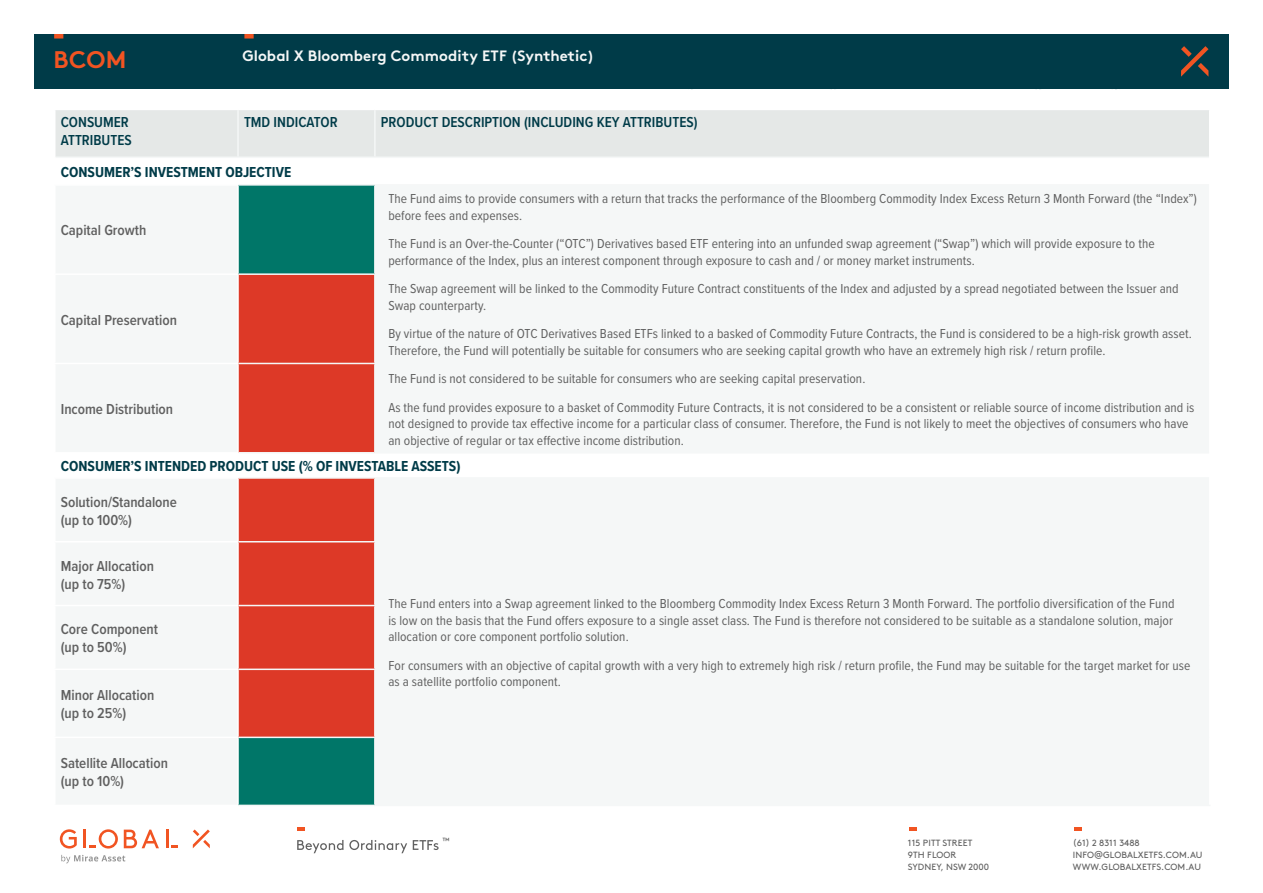
<style>
.page{position:relative;width:1263px;height:893px;background:#fff}
.page>*{position:absolute;margin:0;border:0;box-sizing:border-box;transform-origin:0 0}
.t1{font:700 24px "Brown";color:#f15422}
.t2{font:600 15px "Proxima Nova Cond";color:#606060}
.t3{font:700 15px "Proxima Nova Cond";color:#003b48}
.t4{font:600 15px "Proxima Nova Cond";color:#003b48}
.t5{font:700 15px "Brown";letter-spacing:.005em;color:#f5f7f7}
.t6{font:13.5px/16.5px "Proxima Nova Cond";letter-spacing:.005em;color:#606060}
.t7{font:9px/12px "Brown";letter-spacing:.01em;color:#606060}
</style>
<div class="page">
<div style="left:34px;top:34px;width:1195px;height:55px;background:#003b48"></div>
<svg style="left:1181px;top:46px;width:28px;height:31px"></svg>
<div style="left:244px;top:34px;width:10px;height:5px;background:#f15422"></div>
<div style="left:54px;top:34px;width:9px;height:5px;background:#f15422"></div>
<svg style="left:297px;top:840px;width:46px;height:13px"></svg>
<svg style="left:349px;top:840px;width:58px;height:13px"></svg>
<svg style="left:413px;top:840px;width:26px;height:10px"></svg>
<svg style="left:297px;top:827px;width:8px;height:3px"></svg>
<svg style="left:1074px;top:827px;width:7px;height:3px"></svg>
<svg style="left:909px;top:827px;width:7px;height:3px"></svg>
<svg style="left:124px;top:830px;width:35px;height:18px"></svg>
<svg style="left:193px;top:829px;width:17px;height:19px"></svg>
<hr style="left:166px;top:830px;width:3px;height:18px;background:#f15422">
<svg style="left:171px;top:846px;width:7px;height:2px"></svg>
<svg style="left:60px;top:829px;width:17px;height:19px"></svg>
<svg style="left:84px;top:829px;width:34px;height:19px"></svg>
<svg style="left:61px;top:855px;width:64px;height:8px"></svg>
<div style="left:56px;top:110px;width:1153px;height:47px;background:#e5e8e7"></div>
<div style="left:239px;top:186px;width:135px;height:619px;background:#007668"></div>
<svg style="left:239px;top:275px;width:135px;height:462px;background:#de4433"></svg>
<hr style="left:237px;top:110px;width:2px;height:47px;background:#f5f7f7">
<hr style="left:374px;top:110px;width:2px;height:47px;background:#f5f7f7">
<hr style="left:56px;top:157px;width:182px;height:1px;background:#f5f7f7">
<hr style="left:238px;top:157px;width:137px;height:1px;background:#f5f7f7">
<hr style="left:375px;top:157px;width:834px;height:1px;background:#f5f7f7">
<hr style="left:239px;top:184px;width:136px;height:2px;background:#f5f7f7">
<hr style="left:375px;top:184px;width:834px;height:2px;background:#f5f7f7">
<hr style="left:374px;top:186px;width:2px;height:87px;background:#f5f7f7">
<hr style="left:239px;top:273px;width:137px;height:2px;background:#f5f7f7">
<hr style="left:374px;top:275px;width:2px;height:88px;background:#f5f7f7">
<hr style="left:239px;top:363px;width:137px;height:1px;background:#f5f7f7">
<hr style="left:374px;top:364px;width:2px;height:88px;background:#f5f7f7">
<hr style="left:239px;top:452px;width:136px;height:1px;background:#f5f7f7">
<hr style="left:375px;top:452px;width:834px;height:1px;background:#f5f7f7">
<hr style="left:239px;top:477px;width:136px;height:2px;background:#f5f7f7">
<hr style="left:375px;top:477px;width:834px;height:2px;background:#f5f7f7">
<hr style="left:374px;top:479px;width:2px;height:62px;background:#f5f7f7">
<hr style="left:239px;top:541px;width:137px;height:1px;background:#f5f7f7">
<hr style="left:374px;top:542px;width:2px;height:63px;background:#f5f7f7">
<hr style="left:239px;top:605px;width:137px;height:1px;background:#f5f7f7">
<hr style="left:374px;top:606px;width:2px;height:63px;background:#f5f7f7">
<hr style="left:239px;top:669px;width:137px;height:1px;background:#f5f7f7">
<hr style="left:374px;top:670px;width:2px;height:67px;background:#f5f7f7">
<hr style="left:239px;top:737px;width:137px;height:1px;background:#f5f7f7">
<hr style="left:374px;top:738px;width:2px;height:67px;background:#f5f7f7">
<hr style="left:239px;top:805px;width:136px;height:1px;background:#f5f7f7">
<hr style="left:375px;top:805px;width:835px;height:1px;background:#f5f7f7">
<h1 class="t1" style="left:54px;top:40px;width:74px">BCOM</h1>
<p class="t5" style="left:242px;top:44px;width:354px">Global X Bloomberg Commodity ETF (Synthetic)</p>
<p class="t4" style="left:244px;top:111px;width:95px">TMD INDICATOR</p>
<p class="t4" style="left:381px;top:111px;width:318px">PRODUCT DESCRIPTION (INCLUDING KEY ATTRIBUTES)</p>
<p class="t3" style="left:61px;top:161px;width:232px">CONSUMER’S INVESTMENT OBJECTIVE</p>
<p class="t4" style="left:61px;top:111px;width:70px">CONSUMER</p>
<p class="t4" style="left:61px;top:129px;width:73px">ATTRIBUTES</p>
<p class="t2" style="left:61px;top:219px;width:87px">Capital Growth</p>
<p class="t2" style="left:61px;top:309px;width:118px">Capital Preservation</p>
<p class="t2" style="left:61px;top:398px;width:114px">Income Distribution</p>
<p class="t6" style="left:388px;top:190px;width:810px">The Fund aims to provide consumers with a return that tracks the performance of the Bloomberg Commodity Index Excess Return 3 Month Forward (the “Index”) before fees and expenses.</p>
<p class="t6" style="left:388px;top:235px;width:768px">The Fund is an Over-the-Counter (“OTC”) Derivatives based ETF entering into an unfunded swap agreement (“Swap”) which will provide exposure to the performance of the Index, plus an interest component through exposure to cash and / or money market instruments.</p>
<p class="t6" style="left:388px;top:280px;width:792px">The Swap agreement will be linked to the Commodity Future Contract constituents of the Index and adjusted by a spread negotiated between the Issuer and<br>Swap counterparty.</p>
<p class="t6" style="left:388px;top:325px;width:805px">By virtue of the nature of OTC Derivatives Based ETFs linked to a basked of Commodity Future Contracts, the Fund is considered to be a high-risk growth asset.<br>Therefore, the Fund will potentially be suitable for consumers who are seeking capital growth who have an extremely high risk / return profile.</p>
<p class="t6" style="left:388px;top:370px;width:478px">The Fund is not considered to be suitable for consumers who are seeking capital preservation.</p>
<p class="t6" style="left:388px;top:399px;width:808px">As the fund provides exposure to a basket of Commodity Future Contracts, it is not considered to be a consistent or reliable source of income distribution and is not designed to provide tax effective income for a particular class of consumer. Therefore, the Fund is not likely to meet the objectives of consumers who have an objective of regular or tax effective income distribution.</p>
<p class="t3" style="left:61px;top:455px;width:401px">CONSUMER’S INTENDED PRODUCT USE (% OF INVESTABLE ASSETS)</p>
<p class="t2" style="left:61px;top:491px;width:118px">Solution/Standalone</p>
<p class="t2" style="left:61px;top:509px;width:73px">(up to 100%)</p>
<p class="t2" style="left:61px;top:554px;width:95px">Major Allocation</p>
<p class="t2" style="left:61px;top:572px;width:66px">(up to 75%)</p>
<p class="t2" style="left:61px;top:618px;width:99px">Core Component</p>
<p class="t2" style="left:61px;top:636px;width:67px">(up to 50%)</p>
<p class="t2" style="left:61px;top:684px;width:95px">Minor Allocation</p>
<p class="t2" style="left:61px;top:702px;width:67px">(up to 25%)</p>
<p class="t2" style="left:61px;top:752px;width:109px">Satellite Allocation</p>
<p class="t2" style="left:61px;top:770px;width:65px">(up to 10%)</p>
<p class="t6" style="left:388px;top:595px;width:788px;text-align:justify">The Fund enters into a Swap agreement linked to the Bloomberg Commodity Index Excess Return 3 Month Forward. The portfolio diversification of the Fund is low on the basis that the Fund offers exposure to a single asset class. The Fund is therefore not considered to be suitable as a standalone solution, major allocation or core component portfolio solution.</p>
<p class="t6" style="left:388px;top:656px;width:803px">For consumers with an objective of capital growth with a very high to extremely high risk / return profile, the Fund may be suitable for the target market for use as a satellite portfolio component.</p>
<p class="t7" style="left:442px;top:834px;width:9px">™</p>
<p class="t7" style="left:908px;top:836px;width:83px">115 PITT STREET<br>9TH FLOOR<br>SYDNEY, NSW 2000</p>
<p class="t7" style="left:1073px;top:836px;width:131px">(61) 2 8311 3488<br>INFO@GLOBALXETFS.COM.AU<br>WWW.GLOBALXETFS.COM.AU</p>
</div>
